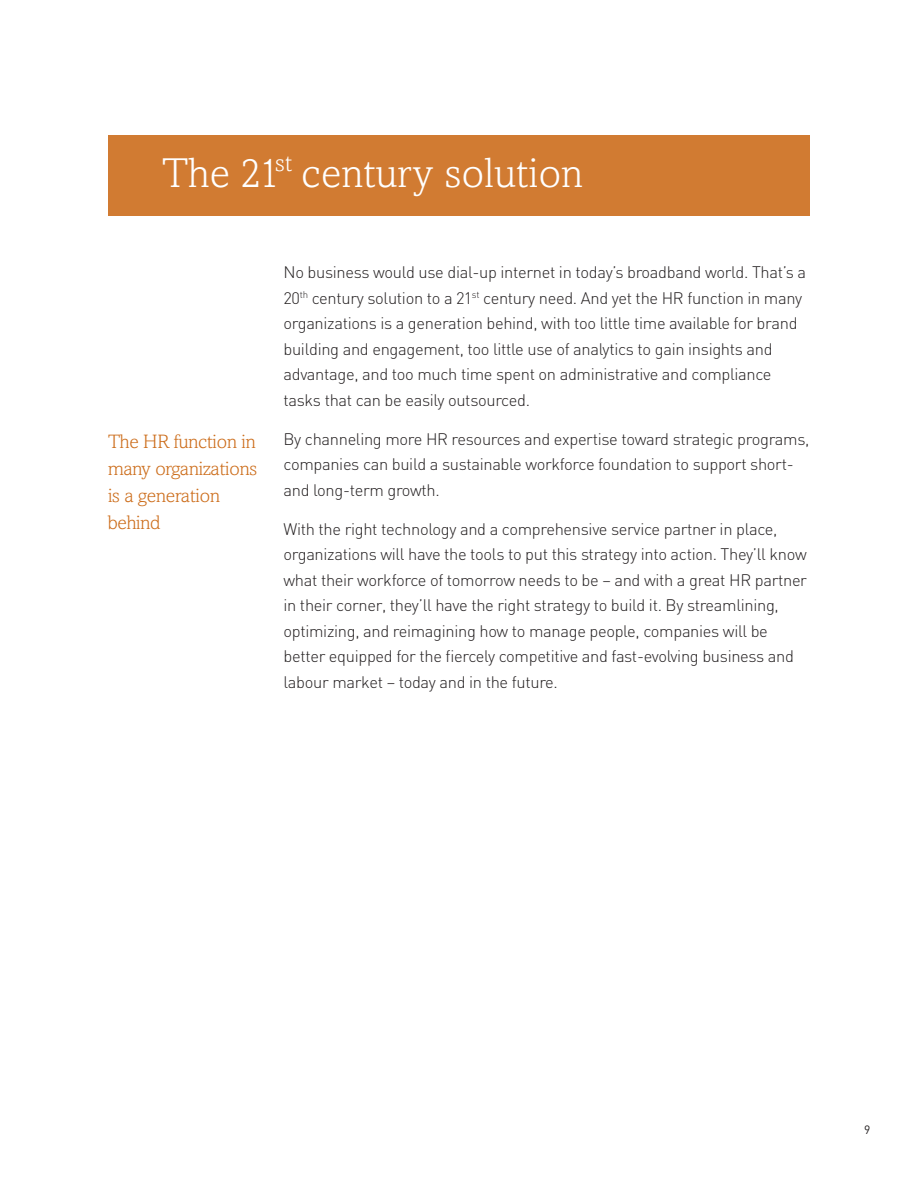
<style>
.page{position:relative;width:918px;height:1188px;background:#fff}
.page>*{position:absolute;margin:0;border:0;box-sizing:border-box;transform-origin:0 0}
.t1{font:300 42px "Amasis MT Std";letter-spacing:.01em;color:#fff}
.t2{font:300 19.5px/27px "Amasis MT Std";letter-spacing:-.01em;color:#cc6d1b}
.t3{font:300 16.5px/25.5px "DIN";letter-spacing:-.02em;color:#231f20}
.t4{font:12px "DIN";color:#231f20}
</style>
<div class="page">
<div style="left:108px;top:135px;width:702px;height:81px;background:#d17b32"></div>
<p class="t1" style="left:162px;top:149px;width:422px">The 21<sup>st</sup> century solution</p>
<p class="t2" style="left:108px;top:428px;width:151px">The HR function in many organizations is a generation behind</p>
<p class="t3" style="left:284px;top:259px;width:524px">No business would use dial-up internet in today’s broadband world. That’s a 20<sup>th</sup> century solution to a 21<sup>st</sup> century need. And yet the HR function in many organizations is a generation behind, with too little time available for brand building and engagement, too little use of analytics to gain insights and advantage, and too much time spent on administrative and compliance tasks that can be easily outsourced.</p>
<p class="t3" style="left:284px;top:425px;width:528px">By channeling more HR resources and expertise toward strategic programs, companies can build a sustainable workforce foundation to support short&shy;and long-term growth.</p>
<p class="t3" style="left:284px;top:515px;width:525px">With the right technology and a comprehensive service partner in place, organizations will have the tools to put this strategy into action. They’ll know what their workforce of tomorrow needs to be – and with a great HR partner in their corner, they’ll have the right strategy to build it. By streamlining, optimizing, and reimagining how to manage people, companies will be better equipped for the fiercely competitive and fast-evolving business and labour market – today and in the future.</p>
<p class="t4" style="left:864px;top:1122px;width:8px">9</p>
</div>
